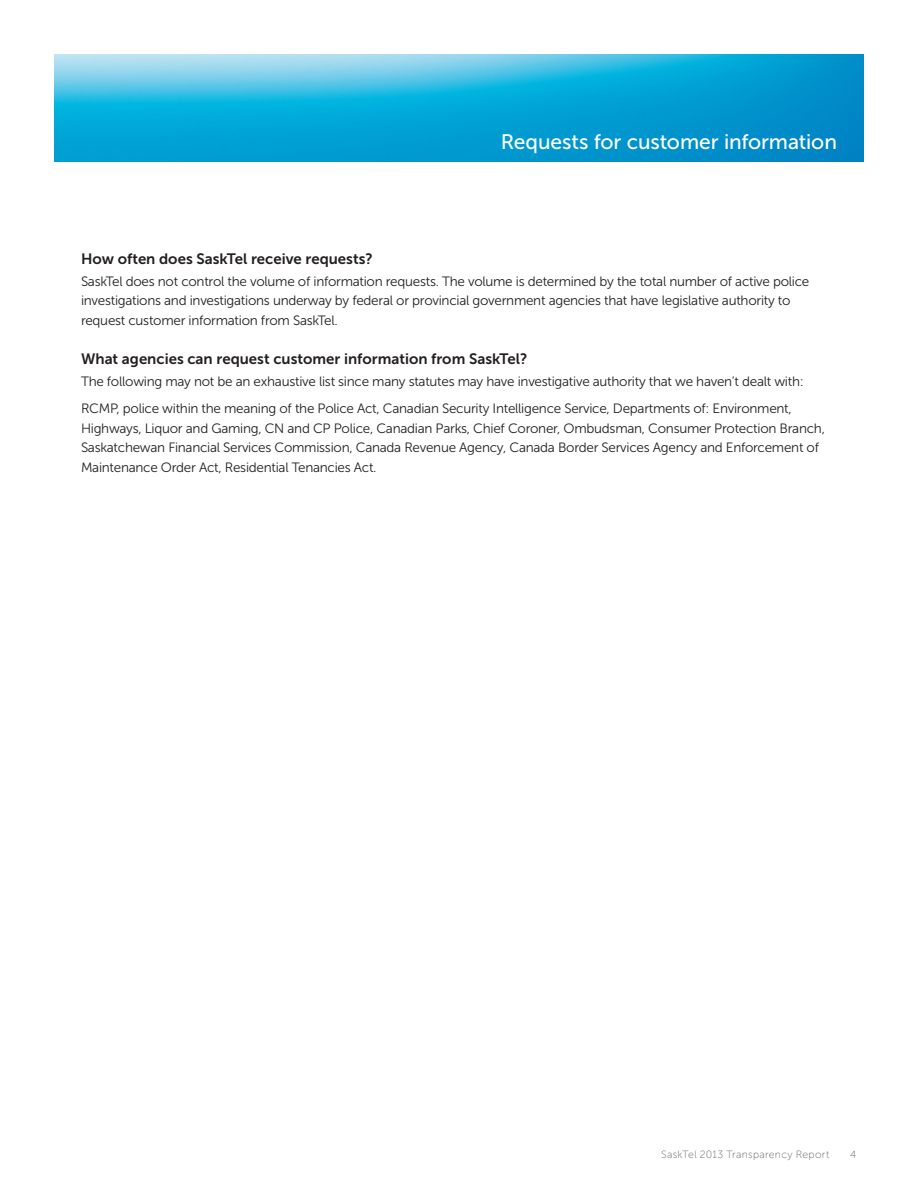
<style>
.page{position:relative;width:918px;height:1188px;background:#fff}
.page>*{position:absolute;margin:0;border:0;box-sizing:border-box;transform-origin:0 0}
.t1{font:21px "Museo Sans 500";letter-spacing:-.005em;color:#fff}
.t2{font:15px "Museo Sans 700";color:#231f20}
.t3{font:13.5px/19.5px "Museo Sans 300";letter-spacing:-.02em;color:#231f20}
.t4{font:10.5px "Museo Sans 100";letter-spacing:.03em;color:#636366}
</style>
<div class="page">
<img style="left:54px;top:54px;width:810px;height:108px">
<h1 class="t1" style="left:501px;top:131px;width:338px">Requests for customer information</h1>
<p class="t2" style="left:81px;top:250px;width:293px">How often does SaskTel receive requests?</p>
<p class="t3" style="left:81px;top:271px;width:730px">SaskTel does not control the volume of information requests. The volume is determined by the total number of active police investigations and investigations underway by federal or provincial government agencies that have legislative authority to request customer information from SaskTel.</p>
<p class="t2" style="left:81px;top:351px;width:448px">What agencies can request customer information from SaskTel?</p>
<p class="t3" style="left:81px;top:368px;width:724px;line-height:27.6px">The following may not be an exhaustive list since many statutes may have investigative authority that we haven’t dealt with:<br>RCMP, police within the meaning of the Police Act, Canadian Security Intelligence Service, Departments of: Environment,</p>
<p class="t3" style="left:81px;top:419px;width:745px">Highways, Liquor and Gaming, CN and CP Police, Canadian Parks, Chief Coroner, Ombudsman, Consumer Protection Branch,<br>Saskatchewan Financial Services Commission, Canada Revenue Agency, Canada Border Services Agency and Enforcement of<br>Maintenance Order Act, Residential Tenancies Act.</p>
<p class="t4" style="left:661px;top:1149px;width:170px">SaskTel 2013 Transparency Report</p>
<p class="t4" style="left:850px;top:1149px;width:8px">4</p>
</div>
